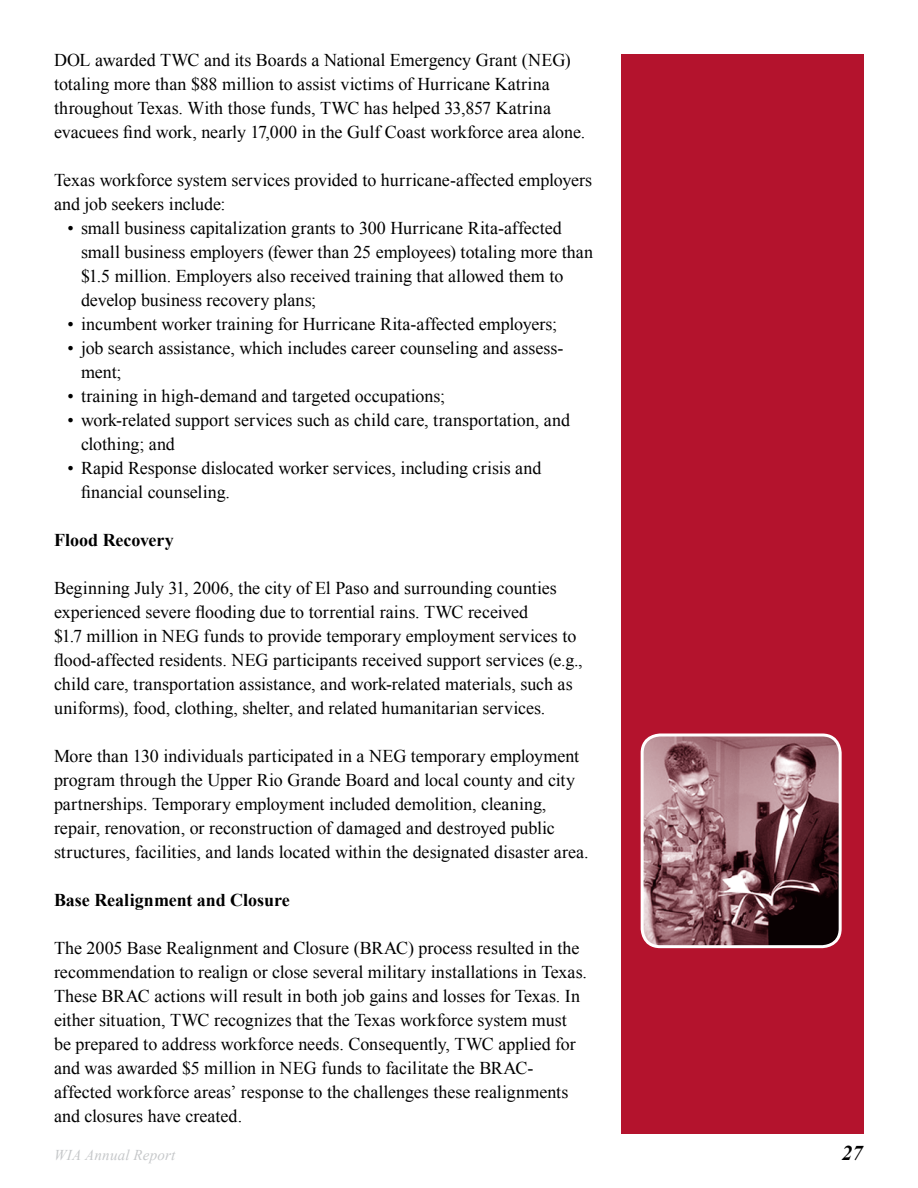
<style>
.page{position:relative;width:918px;height:1188px;background:#fff}
.page>*{position:absolute;margin:0;border:0;box-sizing:border-box;transform-origin:0 0}
.t1{font:italic 700 21px "Times New Roman";color:#000}
.t2{font:18px/24px "Times New Roman";color:#000}
.t3{font:700 18px "Times New Roman";color:#000}
.t4{font:italic 15px "Times New Roman";letter-spacing:.02em;color:#c6c8ca}
</style>
<div class="page">
<div style="left:621px;top:54px;width:243px;height:1080px;background:#b4132d"></div>
<img style="left:642px;top:735px;width:198px;height:212px;border-radius:18px">
<div style="left:641px;top:734px;width:201px;height:214px;border:3px solid #fff;border-radius:18px"></div>
<p class="t2" style="left:54px;top:48px;width:533px">DOL awarded TWC and its Boards a National Emergency Grant (NEG) totaling more than $88 million to assist victims of Hurricane Katrina throughout Texas. With those funds, TWC has helped 33,857 Katrina evacuees find work, nearly 17,000 in the Gulf Coast workforce area alone.</p>
<p class="t2" style="left:54px;top:168px;width:540px">Texas workforce system services provided to hurricane-affected employers and job seekers include:</p>
<p class="t2" style="left:81px;top:216px;width:514px;text-indent:-14px">• small business capitalization grants to 300 Hurricane Rita-affected small business employers (fewer than 25 employees) totaling more than $1.5 million. Employers also received training that allowed them to develop business recovery plans;</p>
<p class="t2" style="left:68px;top:312px;width:491px">• incumbent worker training for Hurricane Rita-affected employers;</p>
<p class="t2" style="left:81px;top:336px;width:484px;text-indent:-14px">• job search assistance, which includes career counseling and assess&shy;ment;</p>
<p class="t2" style="left:68px;top:384px;width:379px">• training in high-demand and targeted occupations;</p>
<p class="t2" style="left:81px;top:408px;width:491px;text-indent:-14px">• work-related support services such as child care, transportation, and clothing; and</p>
<p class="t2" style="left:81px;top:456px;width:462px;text-indent:-14px">• Rapid Response dislocated worker services, including crisis and financial counseling.</p>
<p class="t3" style="left:54px;top:528px;width:121px">Flood Recovery</p>
<p class="t2" style="left:54px;top:576px;width:530px">Beginning July 31, 2006, the city of El Paso and surrounding counties experienced severe flooding due to torrential rains. TWC received<br>$1.7 million in NEG funds to provide temporary employment services to flood-affected residents. NEG participants received support services (e.g., child care, transportation assistance, and work-related materials, such as uniforms), food, clothing, shelter, and related humanitarian services.</p>
<p class="t2" style="left:54px;top:744px;width:536px">More than 130 individuals participated in a NEG temporary employment program through the Upper Rio Grande Board and local county and city partnerships. Temporary employment included demolition, cleaning, repair, renovation, or reconstruction of damaged and destroyed public structures, facilities, and lands located within the designated disaster area.</p>
<p class="t3" style="left:54px;top:888px;width:237px">Base Realignment and Closure</p>
<p class="t2" style="left:54px;top:936px;width:535px">The 2005 Base Realignment and Closure (BRAC) process resulted in the recommendation to realign or close several military installations in Texas.<br>These BRAC actions will result in both job gains and losses for Texas. In either situation, TWC recognizes that the Texas workforce system must be prepared to address workforce needs. Consequently, TWC applied for and was awarded $5 million in NEG funds to facilitate the BRAC&shy;affected workforce areas’ response to the challenges these realignments and closures have created.</p>
<p class="t4" style="left:54px;top:1145px;width:123px">WIA Annual Report</p>
<p class="t1" style="left:842px;top:1138px;width:21px">27</p>
</div>
